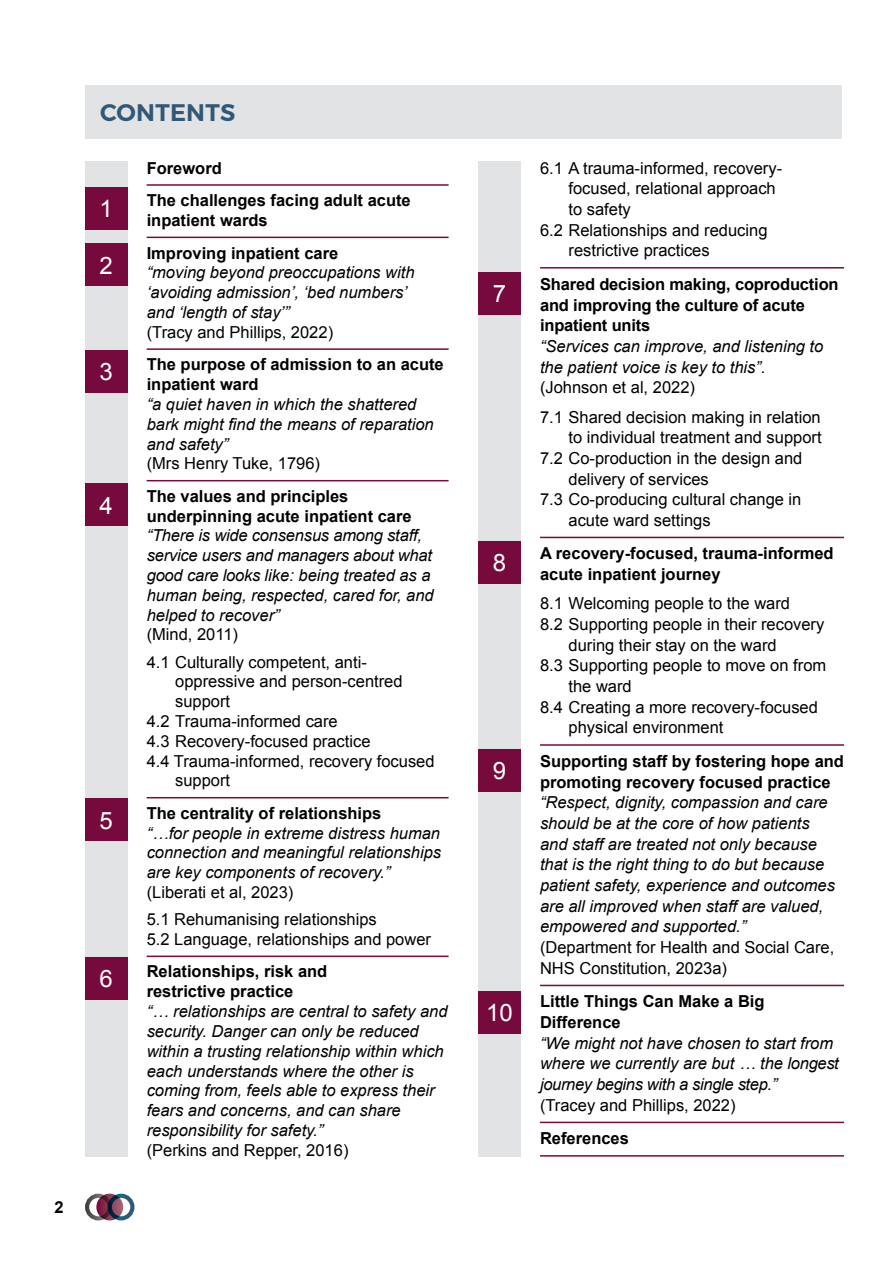
<style>
.page{position:relative;width:893px;height:1263px;background:#fff}
.page>*{position:absolute;margin:0;border:0;box-sizing:border-box;transform-origin:0 0}
.t1{font:24px "Arial";color:#fff}
.t2{font:600 24px "Montserrat";color:#315977}
.t3{font:italic 16.5px/19.8px "Arial";color:#000}
.t4{font:16.5px/27px "Arial";color:#000}
.t5{font:700 16.5px/20.7px "Arial";color:#000}
</style>
<div class="page">
<svg style="left:96px;top:1194px;width:27px;height:26px"></svg>
<div style="left:85px;top:1194px;width:27px;height:26px;border:4px solid #fff;border-radius:50%"></div>
<div style="left:108px;top:1194px;width:26px;height:26px;border:4px solid #fff;border-radius:50%"></div>
<div style="left:85px;top:85px;width:757px;height:53px;background:#e2e3e4"></div>
<hr style="left:147px;top:184px;width:302px;height:2px;background:#770a3d">
<hr style="left:147px;top:237px;width:302px;height:1px;background:#770a3d">
<hr style="left:147px;top:348px;width:302px;height:2px;background:#770a3d">
<hr style="left:147px;top:480px;width:302px;height:1px;background:#770a3d">
<hr style="left:147px;top:797px;width:302px;height:1px;background:#770a3d">
<hr style="left:147px;top:955px;width:302px;height:2px;background:#770a3d">
<div style="left:85px;top:162px;width:43px;height:995px;background:#e2e3e4"></div>
<div style="left:478px;top:162px;width:43px;height:995px;background:#e2e3e4"></div>
<div style="left:85px;top:187px;width:43px;height:43px;background:#770a3d"></div>
<div style="left:85px;top:244px;width:43px;height:42px;background:#770a3d"></div>
<div style="left:478px;top:272px;width:43px;height:43px;background:#770a3d"></div>
<div style="left:85px;top:350px;width:43px;height:42px;background:#770a3d"></div>
<div style="left:85px;top:484px;width:43px;height:42px;background:#770a3d"></div>
<div style="left:478px;top:541px;width:43px;height:43px;background:#770a3d"></div>
<div style="left:85px;top:799px;width:43px;height:42px;background:#770a3d"></div>
<div style="left:478px;top:749px;width:43px;height:42px;background:#770a3d"></div>
<div style="left:85px;top:957px;width:43px;height:43px;background:#770a3d"></div>
<div style="left:478px;top:991px;width:43px;height:43px;background:#770a3d"></div>
<hr style="left:540px;top:267px;width:304px;height:2px;background:#770a3d">
<hr style="left:540px;top:537px;width:304px;height:1px;background:#770a3d">
<hr style="left:540px;top:744px;width:304px;height:2px;background:#770a3d">
<hr style="left:540px;top:985px;width:304px;height:1px;background:#770a3d">
<hr style="left:540px;top:1122px;width:304px;height:1px;background:#770a3d">
<hr style="left:540px;top:1155px;width:304px;height:1px;background:#770a3d">
<p class="t5" style="left:55px;top:1197px;width:11px">2</p>
<h1 class="t2" style="left:100px;top:98px;width:137px">CONTENTS</h1>
<h1 class="t1" style="left:100px;top:193px;width:15px">1</h1>
<h1 class="t1" style="left:100px;top:249px;width:15px">2</h1>
<h1 class="t1" style="left:100px;top:356px;width:15px">3</h1>
<h1 class="t1" style="left:100px;top:490px;width:15px">4</h1>
<h1 class="t1" style="left:100px;top:804px;width:15px">5</h1>
<h1 class="t1" style="left:100px;top:963px;width:15px">6</h1>
<p class="t5" style="left:147px;top:152px;width:266px;line-height:32.5px">Foreword<br>The challenges facing adult acute</p>
<p class="t5" style="left:147px;top:204px;width:193px;line-height:32.5px">inpatient wards<br>Improving inpatient care</p>
<p class="t3" style="left:147px;top:263px;width:269px">“moving beyond preoccupations with ‘avoiding admission’, ‘bed numbers’ and ‘length of stay’”</p>
<p class="t4" style="left:147px;top:319px;width:188px">(Tracy and Phillips, 2022)</p>
<p class="t5" style="left:147px;top:355px;width:299px;line-height:19.8px">The purpose of admission to an acute inpatient ward</p>
<p class="t3" style="left:147px;top:394px;width:289px">“a quiet haven in which the shattered bark might find the means of reparation and safety”</p>
<p class="t4" style="left:147px;top:450px;width:175px">(Mrs Henry Tuke, 1796)</p>
<p class="t5" style="left:147px;top:487px;width:266px;line-height:19.8px">The values and principles underpinning acute inpatient care</p>
<p class="t3" style="left:147px;top:526px;width:289px">“There is wide consensus among staff, service users and managers about what good care looks like: being treated as a human being, respected, cared for, and helped to recover”</p>
<p class="t4" style="left:147px;top:621px;width:222px">(Mind, 2011)<br>4.1 Culturally competent, anti-</p>
<p class="t4" style="left:175px;top:668px;width:229px">oppressive and person-centred</p>
<p class="t4" style="left:175px;top:688px;width:57px">support</p>
<p class="t4" style="left:147px;top:708px;width:193px">4.2 Trauma-informed care</p>
<p class="t4" style="left:147px;top:728px;width:225px">4.3 Recovery-focused practice</p>
<p class="t4" style="left:147px;top:747px;width:289px">4.4 Trauma-informed, recovery focused</p>
<p class="t4" style="left:175px;top:767px;width:57px">support</p>
<p class="t5" style="left:147px;top:803px;width:236px">The centrality of relationships</p>
<p class="t3" style="left:147px;top:823px;width:296px;text-align:justify">“…for people in extreme distress human connection and meaningful relationships are key components of recovery.”</p>
<p class="t4" style="left:147px;top:879px;width:232px">(Liberati et al, 2023)<br>5.1 Rehumanising relationships</p>
<p class="t4" style="left:147px;top:926px;width:286px">5.2 Language, relationships and power</p>
<p class="t5" style="left:147px;top:962px;width:182px;line-height:19.8px">Relationships, risk and restrictive practice</p>
<p class="t3" style="left:147px;top:1002px;width:302px">“… relationships are central to safety and security. Danger can only be reduced within a trusting relationship within which each understands where the other is coming from, feels able to express their fears and concerns, and can share responsibility for safety.”</p>
<p class="t4" style="left:147px;top:1136px;width:203px">(Perkins and Repper, 2016)</p>
<h1 class="t1" style="left:493px;top:278px;width:15px">7</h1>
<h1 class="t1" style="left:493px;top:547px;width:15px">8</h1>
<h1 class="t1" style="left:493px;top:755px;width:15px">9</h1>
<h1 class="t1" style="left:486px;top:997px;width:28px">10</h1>
<p class="t4" style="left:540px;top:154px;width:244px">6.1 A trauma-informed, recovery-</p>
<p class="t4" style="left:568px;top:175px;width:209px">focused, relational approach</p>
<p class="t4" style="left:568px;top:196px;width:64px">to safety</p>
<p class="t4" style="left:540px;top:217px;width:229px">6.2 Relationships and reducing</p>
<p class="t4" style="left:568px;top:237px;width:143px">restrictive practices</p>
<p class="t5" style="left:540px;top:274px;width:300px">Shared decision making, coproduction and improving the culture of acute inpatient units</p>
<p class="t3" style="left:540px;top:336px;width:285px;line-height:20.7px">“Services can improve, and listening to the patient voice is key to this”.</p>
<p class="t4" style="left:540px;top:373px;width:282px;line-height:29.2px">(Johnson et al, 2022)<br>7.1 Shared decision making in relation</p>
<p class="t4" style="left:568px;top:424px;width:255px">to individual treatment and support</p>
<p class="t4" style="left:540px;top:445px;width:264px">7.2 Co-production in the design and</p>
<p class="t4" style="left:568px;top:465px;width:142px">delivery of services</p>
<p class="t4" style="left:540px;top:486px;width:263px">7.3 Co-producing cultural change in</p>
<p class="t4" style="left:568px;top:507px;width:144px">acute ward settings</p>
<p class="t5" style="left:540px;top:544px;width:295px">A recovery-focused, trauma-informed acute inpatient journey</p>
<p class="t4" style="left:540px;top:590px;width:252px">8.1 Welcoming people to the ward</p>
<p class="t4" style="left:540px;top:611px;width:286px">8.2 Supporting people in their recovery</p>
<p class="t4" style="left:568px;top:632px;width:210px">during their stay on the ward</p>
<p class="t4" style="left:540px;top:652px;width:288px">8.3 Supporting people to move on from</p>
<p class="t4" style="left:568px;top:673px;width:65px">the ward</p>
<p class="t4" style="left:540px;top:694px;width:279px">8.4 Creating a more recovery-focused</p>
<p class="t4" style="left:568px;top:714px;width:156px">physical environment</p>
<p class="t5" style="left:540px;top:751px;width:306px">Supporting staff by fostering hope and promoting recovery focused practice</p>
<p class="t3" style="left:540px;top:792px;width:297px;line-height:20.7px">“Respect, dignity, compassion and care should be at the core of how patients and staff are treated not only because that is the right thing to do but because patient safety, experience and outcomes are all improved when staff are valued, empowered and supported.”</p>
<p class="t4" style="left:540px;top:937px;width:296px;line-height:20.7px">(Department for Health and Social Care,<br>NHS Constitution, 2023a)</p>
<p class="t5" style="left:540px;top:992px;width:226px">Little Things Can Make a Big<br>Difference</p>
<p class="t3" style="left:540px;top:1033px;width:300px;line-height:20.7px">“We might not have chosen to start from where we currently are but … the longest journey begins with a single step.”</p>
<p class="t4" style="left:540px;top:1092px;width:197px">(Tracey and Phillips, 2022)</p>
<p class="t5" style="left:540px;top:1128px;width:90px">References</p>
</div>
